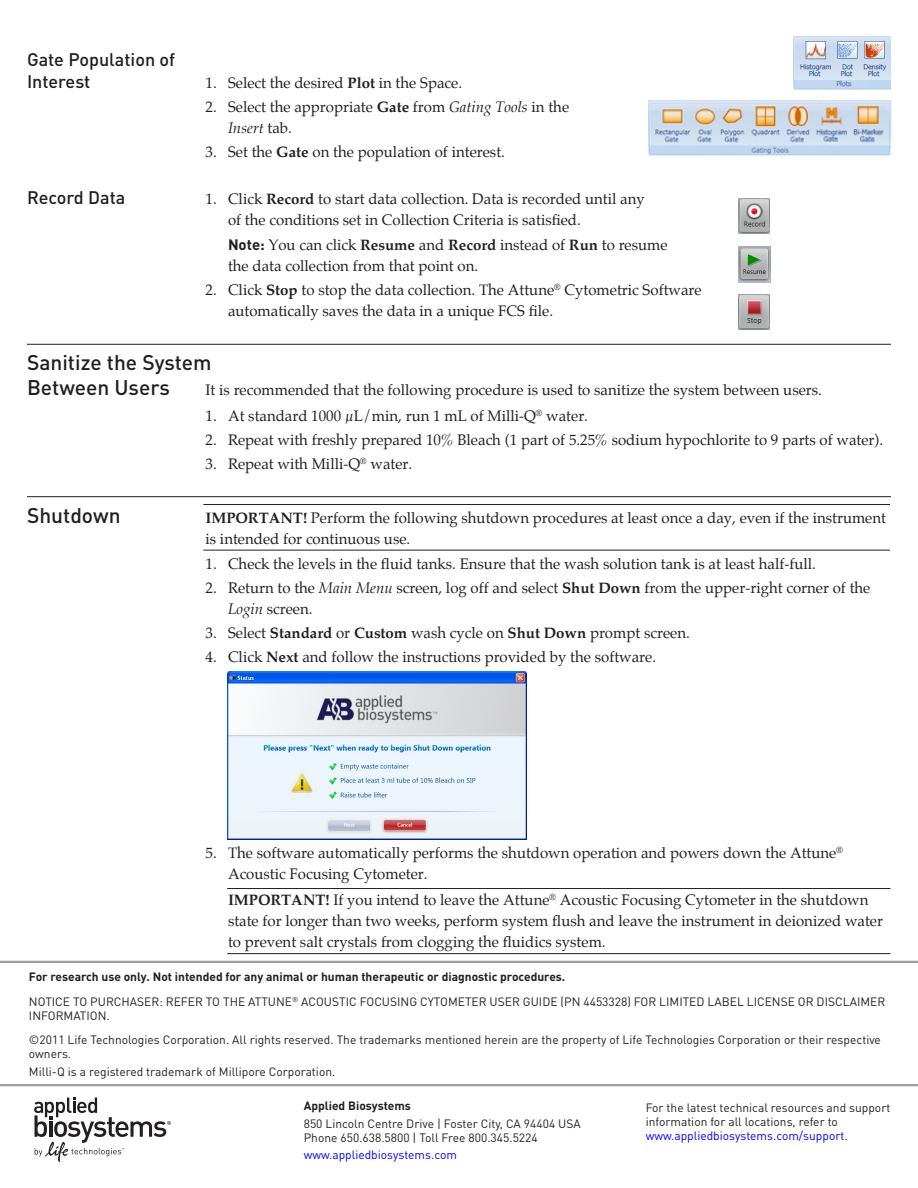
<style>
.page{position:relative;width:918px;height:1188px;background:#fff}
.page>*{position:absolute;margin:0;border:0;box-sizing:border-box;transform-origin:0 0}
.A-HEAD_with_paragrap{font:500 21px/25.2px "DIN Pro";color:#231f20}
.B-head{font:500 18px/21.6px "DIN Pro";color:#231f20}
.Numbered_bullet{font:15px/21px "Palatino";color:#231f20}
.Body_text{font:15px/21px "Palatino";color:#231f20}
.First_numbered_bulle{font:15px/21px "Palatino";color:#231f20}
.Corporate_Address{font:12px/14.4px "DIN Pro";color:#231f20}
.t1{font:700 12px "DIN Pro";color:#231f20}
.Corporate_Address-2{font:12px "DIN Pro";color:#0002ff}
.s1{font-weight:700}
.s2{font-style:italic}
.s3{font-family:"DIN Pro";font-weight:700}
.s4{color:#0002ff}
</style>
<div class="page">
<hr style="left:0;top:1084px;width:918px;height:2px;background:#9b9da0">
<hr style="left:0;top:961px;width:918px;height:2px;background:#9b9da0">
<svg style="left:34px;top:1097px;width:137px;height:65px"></svg>
<hr style="left:27px;top:344px;width:864px;height:1px;background:#231f20">
<hr style="left:27px;top:496px;width:864px;height:1px;background:#231f20">
<img style="left:738px;top:198px;width:32px;height:36px">
<img style="left:738px;top:246px;width:32px;height:36px">
<img style="left:739px;top:295px;width:31px;height:35px">
<img style="left:227px;top:672px;width:299px;height:168px">
<img style="left:793px;top:36px;width:98px;height:54px">
<img style="left:649px;top:100px;width:243px;height:55px">
<hr style="left:203px;top:504px;width:687px;height:1px;background:#231f20">
<hr style="left:203px;top:550px;width:687px;height:1px;background:#231f20">
<hr style="left:227px;top:888px;width:663px;height:1px;background:#231f20">
<hr style="left:227px;top:953px;width:663px;height:1px;background:#231f20">
<p class="B-head" style="left:27px;top:48px;width:150px">Gate Population of<br>Interest</p>
<p class="First_numbered_bulle" style="left:206px;top:73px;width:258px">1. Select the desired <span class="s1">Plot</span> in the Space.</p>
<p class="Numbered_bullet" style="left:228px;top:97px;width:343px;text-indent:-22px">2. Select the appropriate <span class="s1">Gate</span> from <span class="s2">Gating Tools</span> in the<br><span class="s2">Insert</span> tab.</p>
<p class="Numbered_bullet" style="left:206px;top:142px;width:301px">3. Set the <span class="s1">Gate</span> on the population of interest.</p>
<p class="B-head" style="left:27px;top:186px;width:100px">Record Data</p>
<p class="First_numbered_bulle" style="left:228px;top:189px;width:418px;text-indent:-22px">1. Click <span class="s1">Record</span> to start data collection. Data is recorded until any of the conditions set in Collection Criteria is satisfied.</p>
<p class="Body_text" style="left:228px;top:235px;width:441px"><span class="s3">Note:</span> You can click <span class="s1">Resume</span> and <span class="s1">Record</span> instead of <span class="s1">Run</span> to resume the data collection from that point on.</p>
<p class="Numbered_bullet" style="left:228px;top:280px;width:475px;text-indent:-22px">2. Click <span class="s1">Stop</span> to stop the data collection. The Attune<sup>®</sup> Cytometric Software automatically saves the data in a unique FCS file.</p>
<p class="A-HEAD_with_paragrap" style="left:27px;top:349px;width:186px">Sanitize the System<br>Between Users</p>
<p class="Body_text" style="left:206px;top:380px;width:618px">It is recommended that the following procedure is used to sanitize the system between users.</p>
<p class="First_numbered_bulle" style="left:206px;top:406px;width:384px">1. At standard 1000 µL/min, run 1 mL of Milli-Q<sup>®</sup> water.</p>
<p class="Numbered_bullet" style="left:206px;top:430px;width:679px">2. Repeat with freshly prepared 10% Bleach (1 part of 5.25% sodium hypochlorite to 9 parts of water).</p>
<p class="Numbered_bullet" style="left:206px;top:454px;width:208px">3. Repeat with Milli-Q<sup>®</sup> water.</p>
<p class="A-HEAD_with_paragrap" style="left:27px;top:502px;width:95px">Shutdown</p>
<p class="Body_text" style="left:206px;top:507px;width:682px"><span class="s1">IMPORTANT!</span> Perform the following shutdown procedures at least once a day, even if the instrument is intended for continuous use.</p>
<p class="First_numbered_bulle" style="left:206px;top:554px;width:612px">1. Check the levels in the fluid tanks. Ensure that the wash solution tank is at least half-full.</p>
<p class="Numbered_bullet" style="left:228px;top:578px;width:644px;text-indent:-22px">2. Return to the <span class="s2">Main Menu</span> screen, log off and select <span class="s1">Shut Down</span> from the upper-right corner of the<br><span class="s2">Login</span> screen.</p>
<p class="Numbered_bullet" style="left:206px;top:623px;width:486px">3. Select <span class="s1">Standard</span> or <span class="s1">Custom</span> wash cycle on <span class="s1">Shut Down</span> prompt screen.</p>
<p class="Numbered_bullet" style="left:206px;top:647px;width:452px">4. Click <span class="s1">Next</span> and follow the instructions provided by the software.</p>
<p class="Numbered_bullet" style="left:228px;top:843px;width:616px;text-indent:-22px">5. The software automatically performs the shutdown operation and powers down the Attune<sup>®<br></sup>Acoustic Focusing Cytometer.</p>
<p class="Body_text" style="left:228px;top:890px;width:657px"><span class="s1">IMPORTANT!</span> If you intend to leave the Attune<sup>®</sup> Acoustic Focusing Cytometer in the shutdown state for longer than two weeks, perform system flush and leave the instrument in deionized water to prevent salt crystals from clogging the fluidics system.</p>
<p class="t1" style="left:29px;top:969px;width:538px">For research use only. Not intended for any animal or human therapeutic or diagnostic procedures.</p>
<p class="Corporate_Address" style="left:29px;top:994px;width:858px">NOTICE TO PURCHASER: REFER TO THE ATTUNE<sup>®</sup> ACOUSTIC FOCUSING CYTOMETER USER GUIDE (PN 4453328) FOR LIMITED LABEL LICENSE OR DISCLAIMER<br>INFORMATION.</p>
<p class="Corporate_Address" style="left:29px;top:1032px;width:853px">©2011 Life Technologies Corporation. All rights reserved. The trademarks mentioned herein are the property of Life Technologies Corporation or their respective owners.</p>
<p class="Corporate_Address" style="left:29px;top:1064px;width:308px">Milli-Q is a registered trademark of Millipore Corporation.</p>
<p class="Corporate_Address" style="left:646px;top:1100px;width:246px">For the latest technical resources and support information for all locations, refer to <span class="s4">www.appliedbiosystems.com/support</span>.</p>
<p class="t1" style="left:304px;top:1098px;width:109px">Applied Biosystems</p>
<p class="Corporate_Address" style="left:304px;top:1116px;width:279px">850 Lincoln Centre Drive | Foster City, CA 94404 USA</p>
<p class="Corporate_Address" style="left:304px;top:1130px;width:235px">Phone 650.638.5800 | Toll Free 800.345.5224</p>
<p class="Corporate_Address-2" style="left:304px;top:1147px;width:155px">www.appliedbiosystems.com</p>
</div>
